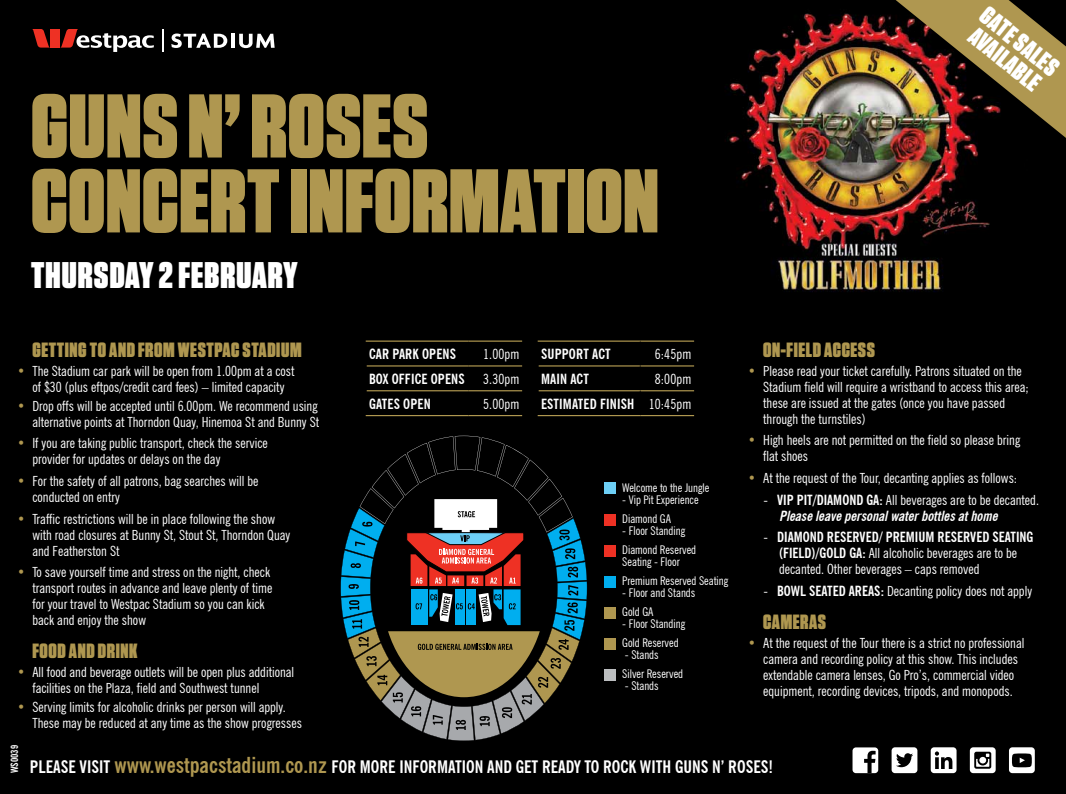
<style>
.page{position:relative;width:1066px;height:794px;background:#000}
.page>*{position:absolute;margin:0;border:0;box-sizing:border-box;transform-origin:0 0}
.t1{font:900 90.2px/74.9px "Tungsten";letter-spacing:.01em;color:#af9750}
.t2{font:900 37px "Tungsten";letter-spacing:.03em;color:#fff}
.t3{font:900 25.7px/23px "Tungsten";color:#fff}
.t4{font:900 20.6px "Tungsten";letter-spacing:.03em;color:#af9750}
.t5{font:700 condensed 17.2px "News Gothic BT";color:#fff}
.t6{font:condensed 14px/16px "News Gothic BT";color:#fff}
.t7{font:700 condensed 14px/24.8px "News Gothic BT";letter-spacing:.01em;color:#fff;text-align:right}
.t8{font:italic 700 condensed 14px/16px "News Gothic BT";color:#fff}
.t9{font:condensed 12px/19px "News Gothic BT";color:#fff}
.t10{font:700 condensed 10px "News Gothic BT";color:#fff}
.s1{color:#af9750}
.s2{font-weight:400}
.s3{font-weight:400;font-style:normal}
.s4{font-style:normal}
.s5{font-weight:700}
.s6{font-size:22px;color:#af9750}
</style>
<div class="page">
<img style="left:725px;top:13px;width:265px;height:279px">
<hr style="left:366px;top:340px;width:102px;height:2px;background:#af9750">
<hr style="left:468px;top:340px;width:54px;height:2px;background:#af9750">
<hr style="left:367px;top:365px;width:101px;height:1px;background:#af9750">
<hr style="left:468px;top:365px;width:54px;height:1px;background:#af9750">
<hr style="left:367px;top:390px;width:101px;height:1px;background:#af9750">
<hr style="left:468px;top:390px;width:54px;height:1px;background:#af9750">
<hr style="left:366px;top:415px;width:102px;height:1px;background:#af9750">
<hr style="left:468px;top:415px;width:54px;height:1px;background:#af9750">
<hr style="left:538px;top:340px;width:102px;height:2px;background:#af9750">
<hr style="left:640px;top:340px;width:54px;height:2px;background:#af9750">
<hr style="left:539px;top:365px;width:101px;height:1px;background:#af9750">
<hr style="left:640px;top:365px;width:54px;height:1px;background:#af9750">
<hr style="left:539px;top:390px;width:101px;height:1px;background:#af9750">
<hr style="left:640px;top:390px;width:54px;height:1px;background:#af9750">
<hr style="left:538px;top:415px;width:102px;height:1px;background:#af9750">
<hr style="left:640px;top:415px;width:54px;height:1px;background:#af9750">
<div style="left:50px;top:29px;width:10px;height:19px;background:#ee3124"></div>
<svg style="left:32px;top:29px;width:18px;height:19px"></svg>
<svg style="left:60px;top:29px;width:94px;height:23px"></svg>
<svg style="left:171px;top:34px;width:56px;height:14px"></svg>
<hr style="left:231px;top:34px;width:4px;height:14px;background:#fff">
<svg style="left:239px;top:34px;width:36px;height:14px"></svg>
<svg style="left:163px;top:29px;width:1px;height:22px"></svg>
<svg style="left:340px;top:436px;width:247px;height:305px"></svg>
<div style="left:604px;top:483px;width:11px;height:11px;background:#6dcff6"></div>
<div style="left:604px;top:514px;width:11px;height:11px;background:#ee3124"></div>
<div style="left:604px;top:545px;width:11px;height:11px;background:#ee3124"></div>
<div style="left:604px;top:576px;width:11px;height:11px;background:#00aeef"></div>
<div style="left:604px;top:607px;width:11px;height:11px;background:#af9750"></div>
<div style="left:604px;top:638px;width:11px;height:11px;background:#af9750"></div>
<div style="left:604px;top:669px;width:11px;height:11px;background:#bcbec0"></div>
<div style="left:970px;top:747px;width:26px;height:26px;background:#fff;border-radius:3px"></div>
<svg style="left:974px;top:751px;width:17px;height:17px"></svg>
<div style="left:931px;top:747px;width:25px;height:26px;background:#fff;border-radius:3px"></div>
<svg style="left:935px;top:751px;width:17px;height:18px"></svg>
<div style="left:891px;top:747px;width:26px;height:26px;background:#fff;border-radius:3px"></div>
<svg style="left:896px;top:753px;width:17px;height:14px"></svg>
<div style="left:1009px;top:747px;width:26px;height:26px;background:#fff;border-radius:3px"></div>
<svg style="left:1012px;top:753px;width:20px;height:14px"></svg>
<div style="left:852px;top:747px;width:26px;height:26px;background:#fff;border-radius:3px"></div>
<svg style="left:864px;top:751px;width:11px;height:22px"></svg>
<img style="left:896px;top:0;width:170px;height:138px">
<h1 class="t1" style="left:31px;top:92px;width:629px">GUNS N’ ROSES<br>CONCERT INFORMATION</h1>
<h2 class="t2" style="left:31px;top:254px;width:267px">THURSDAY 2 FEBRUARY</h2>
<h3 class="t3" style="left:990px;top:4px;width:94px;rotate:39deg">GATE SALES<br>AVAILABLE</h3>
<h3 class="t4" style="left:32px;top:338px;width:271px">GETTING TO AND FROM WESTPAC STADIUM</h3>
<p class="t6" style="left:17px;top:363px;width:279px;text-align:center"><span class="s1">•</span> The Stadium car park will be open from 1.00pm at a cost of $30 (plus eftpos/credit card fees) – limited capacity</p>
<p class="t6" style="left:17px;top:397px;width:304px;text-align:right"><span class="s1">•</span> Drop offs will be accepted until 6.00pm. We recommend using alternative points at Thorndon Quay, Hinemoa St and Bunny St</p>
<p class="t6" style="left:32px;top:435px;width:237px;text-indent:-15px"><span class="s1">•</span> If you are taking public transport, check the service provider for updates or delays on the day</p>
<p class="t6" style="left:32px;top:473px;width:228px;text-indent:-15px"><span class="s1">•</span> For the safety of all patrons, bag searches will be conducted on entry</p>
<p class="t6" style="left:32px;top:510px;width:259px;text-indent:-15px"><span class="s1">•</span> Traffic restrictions will be in place following the show with road closures at Bunny St, Stout St, Thorndon Quay and Featherston St</p>
<p class="t6" style="left:32px;top:564px;width:242px;text-indent:-15px"><span class="s1">•</span> To save yourself time and stress on the night, check transport routes in advance and leave plenty of time for your travel to Westpac Stadium so you can kick back and enjoy the show</p>
<h3 class="t4" style="left:32px;top:639px;width:106px">FOOD AND DRINK</h3>
<p class="t6" style="left:32px;top:663px;width:263px;text-indent:-15px"><span class="s1">•</span> All food and beverage outlets will be open plus additional facilities on the Plaza, field and Southwest tunnel</p>
<p class="t6" style="left:32px;top:698px;width:271px;text-indent:-15px"><span class="s1">•</span> Serving limits for alcoholic drinks per person will apply.<br>These may be reduced at any time as the show progresses</p>
<p class="t7" style="left:369px;top:341px;width:89px">CAR PARK OPENS</p>
<p class="t6" style="left:483px;top:346px;width:38px">1.00pm</p>
<p class="t7" style="left:369px;top:366px;width:70px">BOX OFFICE OPENS</p>
<p class="t6" style="left:483px;top:370px;width:38px">3.30pm</p>
<p class="t7" style="left:369px;top:391px;width:63px">GATES OPEN</p>
<p class="t6" style="left:483px;top:395px;width:38px">5.00pm</p>
<p class="t7" style="left:541px;top:341px;width:71px">SUPPORT ACT</p>
<p class="t6" style="left:655px;top:346px;width:38px">6:45pm</p>
<p class="t7" style="left:541px;top:366px;width:49px">MAIN ACT</p>
<p class="t7" style="left:541px;top:366px;width:152px"><span class="s2">8:00pm<br></span>ESTIMATED FI NISH <span class="s2">10:45pm</span></p>
<p class="t9" style="left:622px;top:478px;width:89px">Welcome to the Jungle</p>
<p class="t9" style="left:622px;top:490px;width:78px">- Vip Pit Experience<br>Diamond GA</p>
<p class="t9" style="left:622px;top:521px;width:75px">- Floor Standing<br>Diamond Reserved</p>
<p class="t9" style="left:622px;top:552px;width:107px">Seating - Floor<br>Premium Reserved Seating</p>
<p class="t9" style="left:622px;top:583px;width:75px">- Floor and Stands<br>Gold GA</p>
<p class="t9" style="left:622px;top:614px;width:64px">- Floor Standing<br>Gold Reserved</p>
<p class="t9" style="left:622px;top:645px;width:62px">- Stands<br>Silver Reserved</p>
<p class="t9" style="left:625px;top:676px;width:35px">- Stands</p>
<h3 class="t4" style="left:763px;top:338px;width:113px">ON-FIELD ACCESS</h3>
<p class="t6" style="left:763px;top:363px;width:267px;text-indent:-15px"><span class="s1">•</span> Please read your ticket carefully. Patrons situated on the Stadium field will require a wristband to access this area; these are issued at the gates (once you have passed through the turnstiles)</p>
<p class="t6" style="left:763px;top:432px;width:258px;text-indent:-15px"><span class="s1">•</span> High heels are not permitted on the field so please bring flat shoes</p>
<p class="t6" style="left:748px;top:470px;width:271px"><span class="s1">•</span> At the request of the Tour, decanting applies as follows:</p>
<p class="t8" style="left:779px;top:491px;width:261px;text-indent:-15px"><span class="s3">-</span> <span class="s4">VIP PIT/DIAMOND GA:</span> <span class="s3">All beverages are to be decanted.<br></span>Pleaseleavepersonalwaterbottlesathome</p>
<p class="t7" style="left:764px;top:525px;width:71px"><span class="s2">-</span> DIAMOND RESER</p>
<p class="t7" style="left:860px;top:525px;width:86px">VED/ PREMIUM RESER</p>
<p class="t7" style="left:970px;top:525px;width:29px">VED SEAT</p>
<p class="t6" style="left:779px;top:529px;width:256px;text-indent:237px"><span class="s5">ING (FIELD)/GOLD GA:</span> All alcoholic beverages are to be decanted. Other beverages – caps removed</p>
<p class="t7" style="left:764px;top:578px;width:53px"><span class="s2">-</span> BOWL SEATED</p>
<p class="t7" style="left:849px;top:578px;width:8px">AREAS</p>
<p class="t6" style="left:881px;top:583px;width:153px"><span class="s5">:</span> Decanting policy does not apply</p>
<h3 class="t4" style="left:763px;top:610px;width:64px">CAMERAS</h3>
<p class="t6" style="left:763px;top:634px;width:263px;text-indent:-15px"><span class="s1">•</span> At the request of the Tour there is a strict no professional camera and recording policy at this show. This includes extendable camera lenses, Go Pro’s, commercial video equipment, recording devices, tripods, and monopods.</p>
<p class="t10" style="left:8px;top:773px;width:30px;rotate:-90deg">WS0039</p>
<p class="t5" style="left:30px;top:756px;width:744px">PLEASE VISIT <span class="s6">WWW.WESTPACSTADIUM.CO.NZ</span> FOR MORE INFORMATION AND GET READY TO ROCK WITH GUNS N’ ROSES!</p>
</div>
